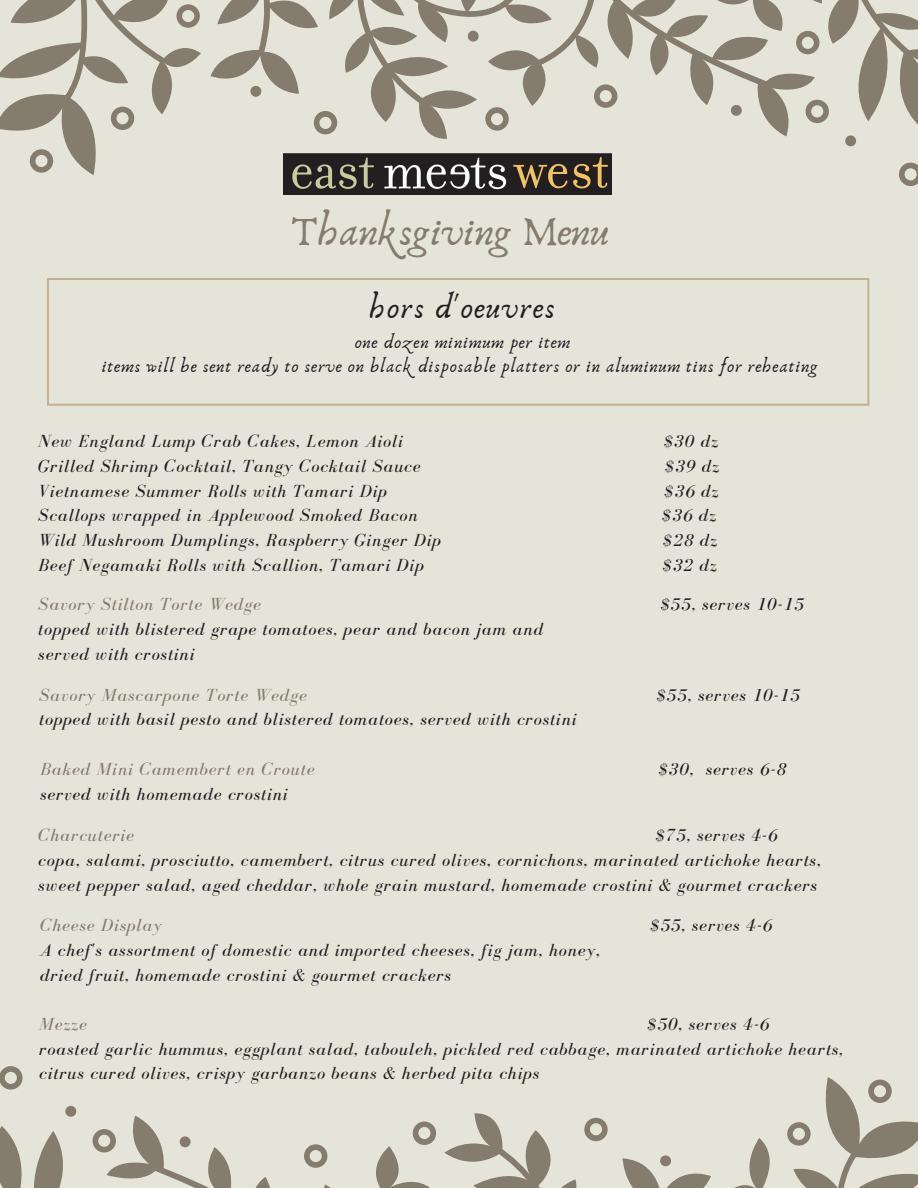
<style>
.page{position:relative;width:918px;height:1188px;background:#e5e4d8}
.page>*{position:absolute;margin:0;border:0;box-sizing:border-box;transform-origin:0 0}
.t1{font:42px "Anaktoria";color:#847c6d}
.t2{font:31.5px "Anaktoria";letter-spacing:.05em;color:#231f1e}
.t3{font:italic 18px/24.8px "Bodoni FLF";letter-spacing:.05em;color:#231e24}
.t4{font:italic 18px/24.8px "Bodoni FLF";letter-spacing:.05em;color:#231f1e}
.t5{font:italic 18px "Bodoni FLF";letter-spacing:.05em;color:#847c6d}
.t6{font:18px/24.9px "Anaktoria";letter-spacing:.05em;color:#231e24;text-align:center}
</style>
<div class="page">
<img style="left:284px;top:186px;width:327px;height:8px">
<svg style="left:47px;top:278px;width:822px;height:128px"></svg>
<svg style="left:0;top:0;width:918px;height:186px"></svg>
<svg style="left:0;top:1126px;width:63px;height:62px"></svg>
<svg style="left:734px;top:1077px;width:184px;height:111px"></svg>
<svg style="left:623px;top:1155px;width:88px;height:33px"></svg>
<svg style="left:65px;top:1106px;width:11px;height:11px"></svg>
<svg style="left:444px;top:1113px;width:164px;height:75px"></svg>
<svg style="left:93px;top:1116px;width:343px;height:72px"></svg>
<svg style="left:0;top:1066px;width:23px;height:24px"></svg>
<h1 class="t1" style="left:291px;top:206px;width:320px">Thanksgiving Menu</h1>
<h2 class="t2" style="left:369px;top:289px;width:188px">hors d'oeuvres</h2>
<p class="t6" style="left:102px;top:330px;width:718px">one dozen minimum per item<br>items will be sent ready to serve on black disposable platters or in aluminum tins for reheating</p>
<p class="t3" style="left:38px;top:429px;width:366px">New England Lump Crab Cakes, Lemon Aioli</p>
<p class="t3" style="left:664px;top:429px;width:55px">$30 dz</p>
<p class="t3" style="left:38px;top:453px;width:384px">Grilled Shrimp Cocktail, Tangy Cocktail Sauce</p>
<p class="t3" style="left:665px;top:453px;width:55px">$39 dz</p>
<p class="t3" style="left:38px;top:478px;width:350px">Vietnamese Summer Rolls with Tamari Dip</p>
<p class="t3" style="left:665px;top:478px;width:55px">$36 dz</p>
<p class="t3" style="left:38px;top:503px;width:381px">Scallops wrapped in Applewood Smoked Bacon</p>
<p class="t3" style="left:663px;top:503px;width:55px">$36 dz</p>
<p class="t3" style="left:38px;top:528px;width:404px">Wild Mushroom Dumplings, Raspberry Ginger Dip</p>
<p class="t3" style="left:664px;top:528px;width:55px">$28 dz</p>
<p class="t3" style="left:38px;top:552px;width:387px">Beef Negamaki Rolls with Scallion, Tamari Dip</p>
<p class="t3" style="left:663px;top:552px;width:55px">$32 dz</p>
<p class="t5" style="left:38px;top:595px;width:224px">Savory Stilton Torte Wedge</p>
<p class="t3" style="left:661px;top:592px;width:144px">$55, serves 10-15</p>
<p class="t3" style="left:38px;top:617px;width:506px">topped with blistered grape tomatoes, pear and bacon jam and served with crostini</p>
<p class="t5" style="left:39px;top:685px;width:269px">Savory Mascarpone Torte Wedge</p>
<p class="t3" style="left:657px;top:682px;width:144px">$55, serves 10-15</p>
<p class="t3" style="left:39px;top:707px;width:539px">topped with basil pesto and blistered tomatoes, served with crostini</p>
<p class="t5" style="left:40px;top:759px;width:276px">Baked Mini Camembert en Croute</p>
<p class="t3" style="left:659px;top:757px;width:129px">$30, serves 6-8</p>
<p class="t3" style="left:40px;top:781px;width:249px">served with homemade crostini</p>
<p class="t3" style="left:38px;top:823px;width:784px;text-indent:618px">$75, serves 4-6 copa, salami, prosciutto, camembert, citrus cured olives, cornichons, marinated artichoke hearts, sweet pepper salad, aged cheddar, whole grain mustard, homemade crostini &amp; gourmet crackers</p>
<p class="t5" style="left:40px;top:915px;width:123px">Cheese Display</p>
<p class="t3" style="left:651px;top:913px;width:123px">$55, serves 4-6</p>
<p class="t3" style="left:40px;top:937px;width:562px">A chef's assortment of domestic and imported cheeses, fig jam, honey, dried fruit, homemade crostini &amp; gourmet crackers</p>
<p class="t5" style="left:39px;top:1014px;width:49px">Mezze</p>
<p class="t5" style="left:38px;top:826px;width:97px">Charcuterie</p>
<p class="t4" style="left:39px;top:1012px;width:806px;text-indent:609px">$50, serves 4-6<br>roasted garlic hummus, eggplant salad, tabouleh, pickled red cabbage, marinated artichoke hearts, citrus cured olives, crispy garbanzo beans &amp; herbed pita chips</p>
</div>
